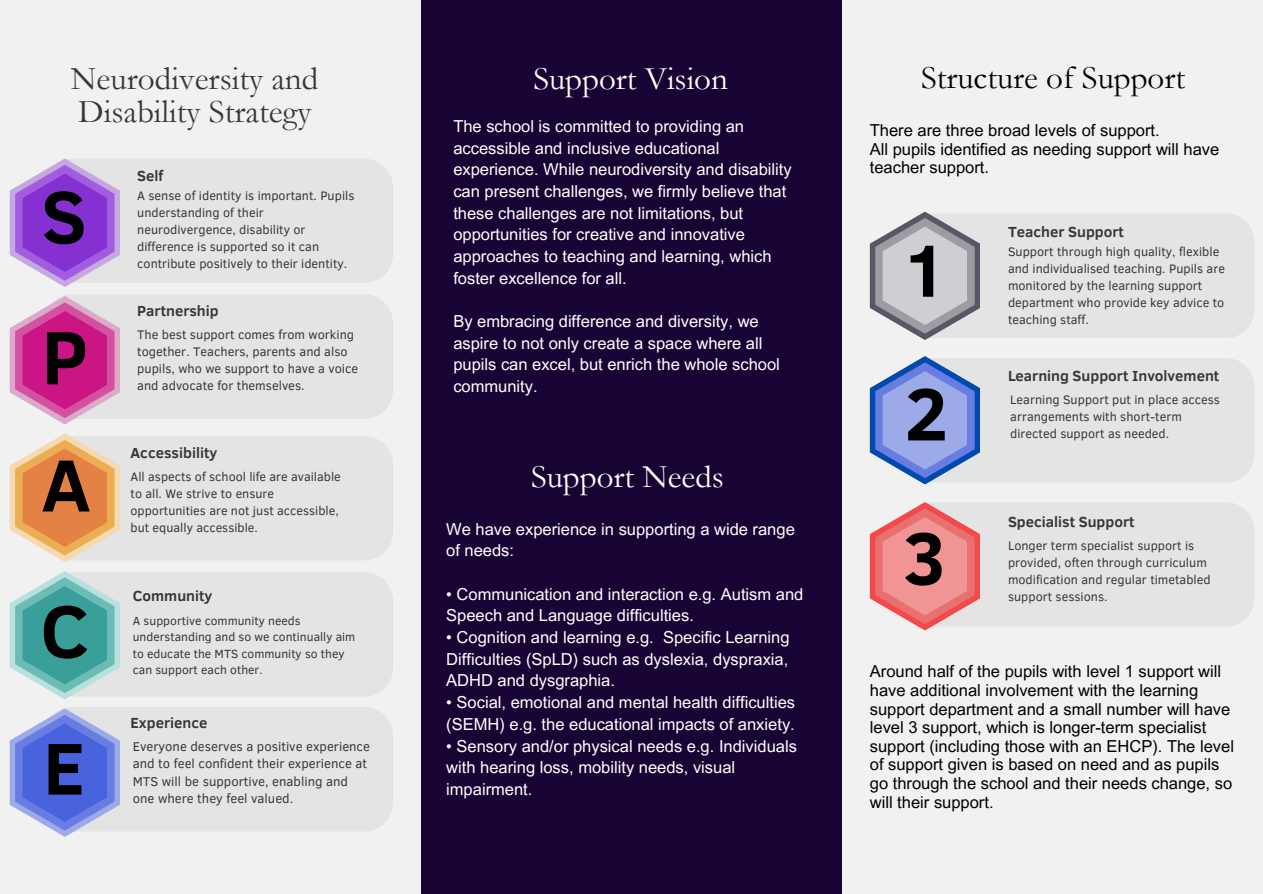
<style>
.page{position:relative;width:1263px;height:894px;background:#fff}
.page>*{position:absolute;margin:0;border:0;box-sizing:border-box;transform-origin:0 0}
.t1{font:700 77.1px "Clear Sans";color:#000}
.t2{font:700 75.45px "Clear Sans";color:#000}
.t3{font:700 75.3px "Clear Sans";color:#000}
.t4{font:700 74.85px "Clear Sans";color:#000}
.t5{font:33.3px/33.3px "Garamond";color:#373737}
.t6{font:33px "Garamond";color:#fff}
.t7{font:33px "Garamond";color:#000}
.t8{font:16.5px/21.6px "Arial MT Pro";color:#fff}
.t9{font:16.5px/18.6px "Arial MT Pro";color:#000}
.t10{font:700 15px "Clear Sans";color:#373737}
.t11{font:13.05px/17.5px "Clear Sans";color:#373737}
.t12{font:12.75px/17px "Clear Sans";color:#373737}
.t13{font:12.6px/17.1px "Clear Sans";color:#373737}
.t14{font:12.45px/17px "Clear Sans";color:#373737}
.t15{font:12.15px/16.2px "Clear Sans";color:#373737}
</style>
<div class="page">
<div style="left:0;top:0;width:1263px;height:893px;background:#f1f1f1"></div>
<div style="left:421px;top:0;width:421px;height:893px;background:#180434"></div>
<div style="left:43px;top:158px;width:350px;height:125px;background:#e4e4e4;border-radius:29px"></div>
<svg style="left:10px;top:158px;width:110px;height:129px"></svg>
<div style="left:43px;top:294px;width:350px;height:125px;background:#e4e4e4;border-radius:29px"></div>
<svg style="left:10px;top:296px;width:110px;height:128px"></svg>
<div style="left:43px;top:436px;width:350px;height:124px;background:#e4e4e4;border-radius:29px"></div>
<svg style="left:10px;top:433px;width:110px;height:128px"></svg>
<div style="left:43px;top:572px;width:350px;height:124px;background:#e4e4e4;border-radius:29px"></div>
<svg style="left:10px;top:571px;width:110px;height:128px"></svg>
<div style="left:43px;top:706px;width:350px;height:125px;background:#e4e4e4;border-radius:29px"></div>
<svg style="left:10px;top:708px;width:110px;height:128px"></svg>
<div style="left:905px;top:213px;width:350px;height:125px;background:#e4e4e4;border-radius:29px"></div>
<svg style="left:870px;top:212px;width:110px;height:128px"></svg>
<div style="left:905px;top:358px;width:350px;height:124px;background:#e4e4e4;border-radius:29px"></div>
<svg style="left:870px;top:356px;width:110px;height:128px"></svg>
<div style="left:905px;top:502px;width:350px;height:124px;background:#e4e4e4;border-radius:29px"></div>
<svg style="left:870px;top:502px;width:110px;height:128px"></svg>
<h2 class="t5" style="left:71px;top:62px;width:249px">Neurodiversity and<br>Disability Strategy</h2>
<h1 class="t3" style="left:41px;top:162px;width:47px">S</h1>
<p class="t1" style="left:41px;top:301px;width:48px">P</p>
<p class="t3" style="left:41px;top:430px;width:51px">A</p>
<h2 class="t2" style="left:40px;top:576px;width:50px">C</h2>
<p class="t4" style="left:43px;top:713px;width:43px">E</p>
<p class="t10" style="left:137px;top:165px;width:28px">Self</p>
<h2 class="t13" style="left:137px;top:186px;width:219px">A sense of identity is important. Pupils understanding of their neurodivergence, disability or difference is supported so it can contribute positively to their identity.</h2>
<p class="t10" style="left:137px;top:299px;width:83px">Partnership</p>
<p class="t12" style="left:137px;top:325px;width:222px">The best support comes from working together. Teachers, parents and also pupils, who we support to have a voice and advocate for themselves.</p>
<p class="t10" style="left:131px;top:442px;width:88px">Accessibility</p>
<p class="t14" style="left:131px;top:467px;width:212px">All aspects of school life are available to all. We strive to ensure opportunities are not just accessible, but equally accessible.</p>
<h2 class="t10" style="left:133px;top:584px;width:81px">Community</h2>
<p class="t15" style="left:133px;top:612px;width:224px">A supportive community needs understanding and so we continually aim to educate the MTS community so they can support each other.</p>
<p class="t10" style="left:131px;top:711px;width:78px">Experience</p>
<p class="t11" style="left:133px;top:736px;width:239px">Everyone deserves a positive experience and to feel confident their experience at MTS will be supportive, enabling and one where they feel valued.</p>
<p class="t6" style="left:533px;top:60px;width:196px">Support Vision</p>
<p class="t8" style="left:453px;top:117px;width:340px">The school is committed to providing an accessible and inclusive educational experience. While neurodiversity and disability can present challenges, we firmly believe that these challenges are not limitations, but opportunities for creative and innovative approaches to teaching and learning, which foster excellence for all.</p>
<h1 class="t8" style="left:453px;top:312px;width:328px">By embracing difference and diversity, we aspire to not only create a space where all pupils can excel, but enrich the whole school community.</h1>
<p class="t6" style="left:531px;top:459px;width:194px">Support Needs</p>
<h2 class="t8" style="left:446px;top:520px;width:350px">We have experience in supporting a wide range of needs:</h2>
<p class="t8" style="left:446px;top:585px;width:359px">• Communication and interaction e.g. Autism and<br>Speech and Language difficulties.</p>
<p class="t8" style="left:446px;top:628px;width:345px;text-align:justify">• Cognition and learning e.g. Specific Learning Difficulties (SpLD) such as dyslexia, dyspraxia, ADHD and dysgraphia.</p>
<p class="t8" style="left:446px;top:693px;width:350px">• Social, emotional and mental health difficulties (SEMH) e.g. the educational impacts of anxiety.</p>
<p class="t8" style="left:446px;top:736px;width:352px">• Sensory and/or physical needs e.g. Individuals with hearing loss, mobility needs, visual impairment.</p>
<h3 class="t7" style="left:921px;top:60px;width:266px">Structure of Support</h3>
<h3 class="t9" style="left:870px;top:123px;width:351px">There are three broad levels of support.<br>All pupils identified as needing support will have teacher support.</h3>
<h1 class="t3" style="left:901px;top:215px;width:49px">1</h1>
<h3 class="t3" style="left:904px;top:359px;width:46px">2</h3>
<h3 class="t3" style="left:903px;top:503px;width:46px">3</h3>
<p class="t10" style="left:1008px;top:220px;width:117px">Teacher Support</p>
<p class="t13" style="left:1008px;top:242px;width:219px">Support through high quality, flexible and individualised teaching. Pupils are monitored by the learning support department who provide key advice to teaching staff.</p>
<h3 class="t10" style="left:1008px;top:365px;width:213px">Learning Support Involvement</h3>
<p class="t13" style="left:1010px;top:390px;width:211px">Learning Support put in place access arrangements with short-term directed support as needed.</p>
<h3 class="t10" style="left:1008px;top:510px;width:128px">Specialist Support</h3>
<p class="t13" style="left:1008px;top:536px;width:204px">Longer term specialist support is provided, often through curriculum modification and regular timetabled support sessions.</p>
<h1 class="t9" style="left:870px;top:664px;width:366px">Around half of the pupils with level 1 support will have additional involvement with the learning support department and a small number will have level 3 support, which is longer-term specialist support (including those with an EHCP). The level of support given is based on need and as pupils go through the school and their needs change, so will their support.</h1>
</div>
